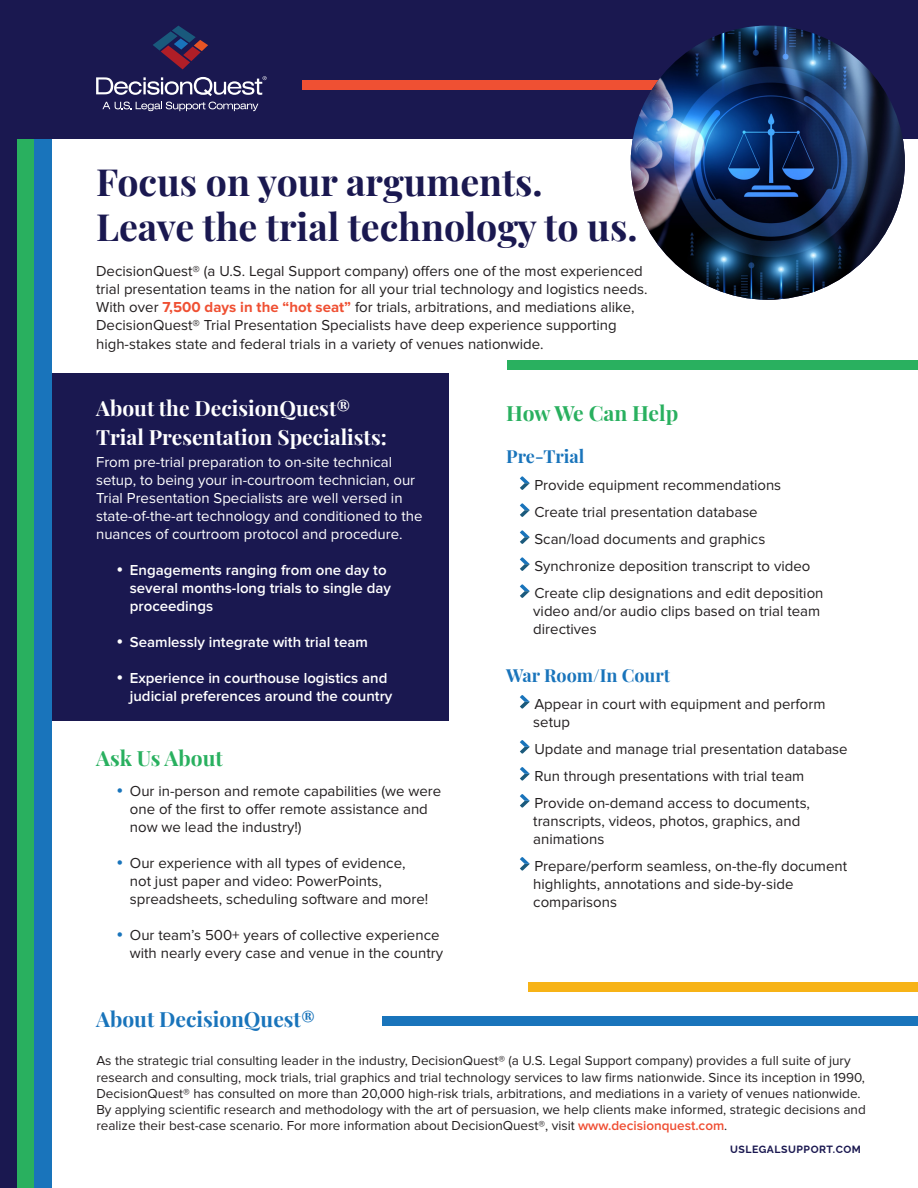
<style>
.page{position:relative;width:918px;height:1188px;background:#fff}
.page>*{position:absolute;margin:0;border:0;box-sizing:border-box;transform-origin:0 0}
.t1{font:700 37.5px/45px "Playfair Display";color:#1a1850}
.Paragraph_Style_2{font:700 21px/28.8px "Playfair Display";color:#fff}
.t2{font:700 21px "Playfair Display";color:#29b05f}
.t3{font:700 21px "Playfair Display";color:#1974bb}
.Paragraph_Style_2-2{font:700 18px "Playfair Display";color:#1974bb}
.Paragraph_Style_2-3{font:15px/18px "Proxima Nova";color:#231f20}
.Paragraph_Style_2-4{font:15px/18px "Proxima Nova";color:#fff}
.t4{font:600 15px/18px "Proxima Nova";color:#fff}
.Paragraph_Style_2-5{font:13.5px/16.2px "Proxima Nova";color:#231f20}
.t5{font:700 10.5px "Raleway";letter-spacing:.05em;color:#1a1850}
.s1{font-weight:700;color:#ef5033}
.s2{font-weight:600;color:#ef4d32}
</style>
<div class="page">
<div style="left:35px;top:374px;width:414px;height:347px;background:#1a1850"></div>
<div style="left:507px;top:360px;width:411px;height:9px;background:#29b05f"></div>
<div style="left:0;top:0;width:17px;height:1188px;background:#1a1850"></div>
<div style="left:17px;top:0;width:18px;height:1188px;background:#29b05f"></div>
<div style="left:35px;top:0;width:17px;height:1188px;background:#1974bb"></div>
<div style="left:0;top:0;width:918px;height:138px;background:#1a1850"></div>
<div style="left:302px;top:81px;width:535px;height:9px;background:#ef5033"></div>
<svg style="left:153px;top:26px;width:55px;height:43px"></svg>
<svg style="left:96px;top:76px;width:171px;height:20px"></svg>
<svg style="left:102px;top:102px;width:156px;height:9px"></svg>
<svg style="left:520px;top:476px;width:10px;height:14px"></svg>
<svg style="left:520px;top:503px;width:10px;height:14px"></svg>
<svg style="left:520px;top:530px;width:10px;height:14px"></svg>
<svg style="left:520px;top:557px;width:10px;height:14px"></svg>
<svg style="left:520px;top:584px;width:10px;height:14px"></svg>
<svg style="left:520px;top:695px;width:10px;height:14px"></svg>
<svg style="left:520px;top:740px;width:10px;height:14px"></svg>
<svg style="left:520px;top:767px;width:10px;height:14px"></svg>
<svg style="left:520px;top:794px;width:10px;height:14px"></svg>
<svg style="left:520px;top:857px;width:10px;height:14px"></svg>
<div style="left:382px;top:1017px;width:536px;height:9px;background:#1974bb"></div>
<div style="left:529px;top:982px;width:389px;height:9px;background:#f7b317"></div>
<img style="left:631px;top:26px;width:274px;height:274px;border-radius:137px">
<p class="t1" style="left:96px;top:156px;width:543px">Focus on your arguments.<br>Leave the trial technology to us.</p>
<p class="Paragraph_Style_2-3" style="left:96px;top:262px;width:553px">DecisionQuest® (a U.S. Legal Support company) offers one of the most experienced trial presentation teams in the nation for all your trial technology and logistics needs.<br>With over <span class="s1">7,500 days in the “hot seat”</span> for trials, arbitrations, and mediations alike, DecisionQuest® Trial Presentation Specialists have deep experience supporting</p>
<p class="Paragraph_Style_2-3" style="left:96px;top:336px;width:449px">high-stakes state and federal trials in a variety of venues nationwide.</p>
<p class="Paragraph_Style_2" style="left:96px;top:392px;width:292px">About the DecisionQuest®<br>Trial Presentation Specialists:</p>
<p class="Paragraph_Style_2-4" style="left:96px;top:453px;width:328px">From pre-trial preparation to on-site technical setup, to being your in-courtroom technician, our Trial Presentation Specialists are well versed in state-of-the-art technology and conditioned to the nuances of courtroom protocol and procedure.</p>
<p class="t4" style="left:130px;top:562px;width:263px">Engagements ranging from one day to several months-long trials to single day proceedings</p>
<p class="t4" style="left:130px;top:634px;width:240px">Seamlessly integrate with trial team</p>
<p class="t4" style="left:130px;top:670px;width:264px">Experience in courthouse logistics and judicial preferences around the country</p>
<p class="t2" style="left:96px;top:742px;width:128px">Ask Us About</p>
<p class="Paragraph_Style_2-3" style="left:130px;top:782px;width:313px">Our in-person and remote capabilities (we were one of the first to offer remote assistance and now we lead the industry!)</p>
<p class="Paragraph_Style_2-3" style="left:130px;top:854px;width:300px">Our experience with all types of evidence, not just paper and video: PowerPoints, spreadsheets, scheduling software and more!</p>
<p class="Paragraph_Style_2-3" style="left:130px;top:926px;width:315px">Our team’s 500+ years of collective experience with nearly every case and venue in the country</p>
<p class="t3" style="left:96px;top:1003px;width:220px">About DecisionQuest®</p>
<p class="t2" style="left:506px;top:396px;width:173px">How We Can Help</p>
<p class="Paragraph_Style_2-2" style="left:506px;top:442px;width:80px">Pre-Trial</p>
<p class="Paragraph_Style_2-3" style="left:534px;top:476px;width:248px">Provide equipment recommendations</p>
<p class="Paragraph_Style_2-3" style="left:534px;top:503px;width:225px">Create trial presentation database</p>
<p class="Paragraph_Style_2-3" style="left:534px;top:530px;width:232px">Scan/load documents and graphics</p>
<p class="Paragraph_Style_2-3" style="left:534px;top:557px;width:278px">Synchronize deposition transcript to video</p>
<p class="Paragraph_Style_2-3" style="left:533px;top:584px;width:292px">Create clip designations and edit deposition video and/or audio clips based on trial team directives</p>
<p class="Paragraph_Style_2-2" style="left:506px;top:661px;width:165px">War Room/In Court</p>
<p class="Paragraph_Style_2-3" style="left:533px;top:695px;width:294px">Appear in court with equipment and perform setup</p>
<p class="Paragraph_Style_2-3" style="left:534px;top:740px;width:315px">Update and manage trial presentation database</p>
<p class="Paragraph_Style_2-3" style="left:534px;top:767px;width:271px">Run through presentations with trial team</p>
<p class="Paragraph_Style_2-3" style="left:533px;top:794px;width:278px">Provide on-demand access to documents, transcripts, videos, photos, graphics, and animations</p>
<p class="Paragraph_Style_2-3" style="left:533px;top:857px;width:315px">Prepare/perform seamless, on-the-fly document highlights, annotations and side-by-side comparisons</p>
<p class="Paragraph_Style_2-5" style="left:96px;top:1053px;width:771px">As the strategic trial consulting leader in the industry, DecisionQuest® (a U.S. Legal Support company) provides a full suite of jury research and consulting, mock trials, trial graphics and trial technology services to law firms nationwide. Since its inception in 1990, DecisionQuest® has consulted on more than 20,000 high-risk trials, arbitrations, and mediations in a variety of venues nationwide.<br>By applying scientific research and methodology with the art of persuasion, we help clients make informed, strategic decisions and realize their best-case scenario. For more information about DecisionQuest®, visit <span class="s2">www.decisionquest.com</span>.</p>
<p class="t5" style="left:730px;top:1140px;width:132px">USLEGALSUPPORT.COM</p>
</div>
